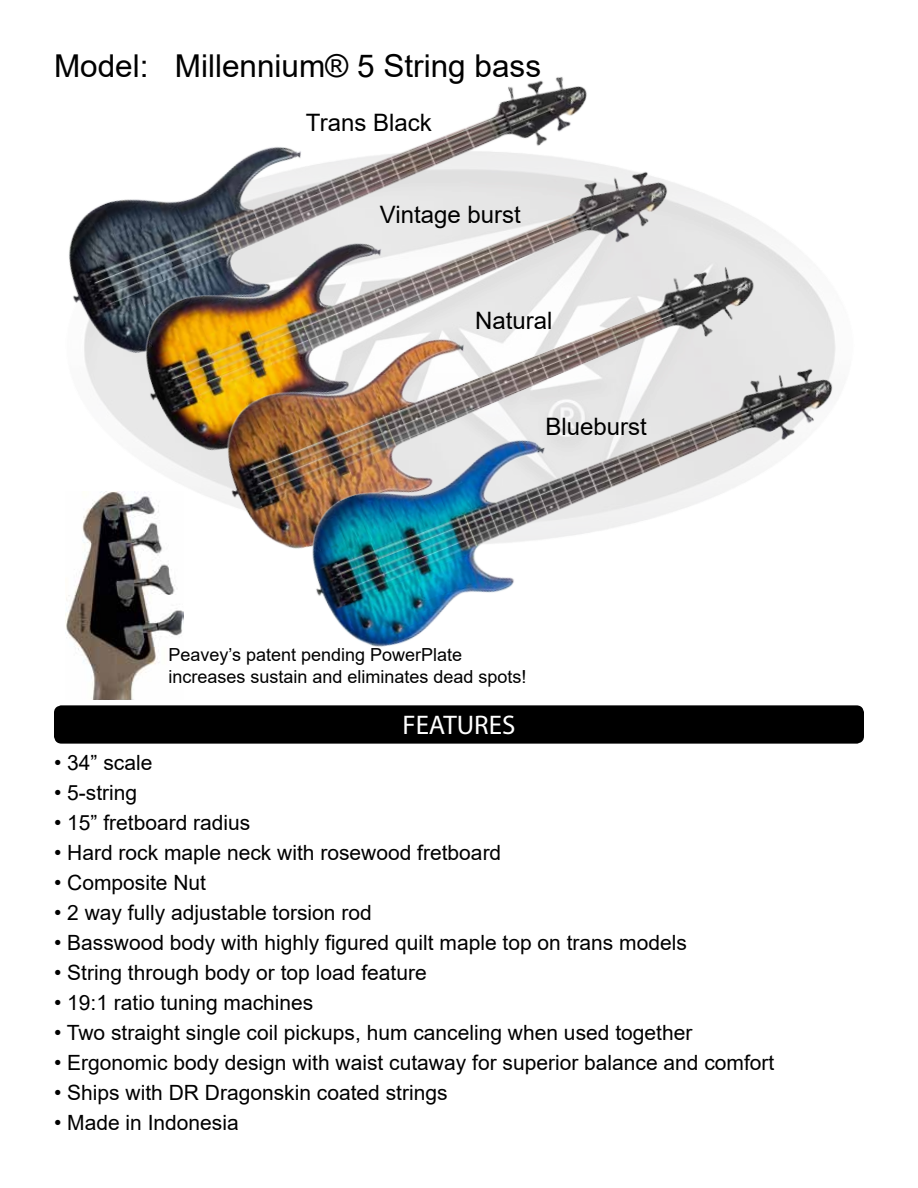
<style>
.page{position:relative;width:918px;height:1188px;background:#fff}
.page>*{position:absolute;margin:0;border:0;box-sizing:border-box;transform-origin:0 0}
.t1{font:31.5px "Arial";color:#000}
.t2{font:27px "Myriad Pro";color:#fff}
.t3{font:24px "Arial";color:#000}
.t4{font:21px "Arial";color:#000}
.t5{font:18px/21.6px "Arial";color:#000}
</style>
<div class="page">
<div style="left:54px;top:705px;width:810px;height:39px;background:#000;border-radius:8px"></div>
<img style="left:65px;top:491px;width:118px;height:208px">
<img style="left:69px;top:77px;width:518px;height:303px">
<img style="left:111px;top:104px;width:593px;height:377px">
<img style="left:196px;top:194px;width:595px;height:347px">
<img style="left:275px;top:299px;width:561px;height:348px">
<h1 class="t1" style="left:54px;top:44px;width:489px">Model: Millennium® 5 String bass</h1>
<p class="t3" style="left:306px;top:106px;width:127px">Trans Black</p>
<p class="t3" style="left:380px;top:198px;width:142px">Vintage burst</p>
<p class="t3" style="left:475px;top:304px;width:79px">Natural</p>
<p class="t3" style="left:545px;top:410px;width:103px">Blueburst</p>
<p class="t5" style="left:168px;top:644px;width:360px">Peavey’s patent pending PowerPlate increases sustain and eliminates dead spots!</p>
<p class="t2" style="left:403px;top:708px;width:114px">FEATURES</p>
<p class="t4" style="left:54px;top:748px;width:100px">• 34” scale</p>
<p class="t4" style="left:54px;top:778px;width:85px">• 5-string</p>
<p class="t4" style="left:54px;top:808px;width:198px">• 15” fretboard radius</p>
<p class="t4" style="left:54px;top:838px;width:449px">• Hard rock maple neck with rosewood fretboard</p>
<p class="t4" style="left:54px;top:868px;width:154px">• Composite Nut</p>
<p class="t4" style="left:54px;top:898px;width:319px">• 2 way fully adjustable torsion rod</p>
<p class="t4" style="left:54px;top:928px;width:634px">• Basswood body with highly figured quilt maple top on trans models</p>
<p class="t4" style="left:54px;top:958px;width:374px">• String through body or top load feature</p>
<p class="t4" style="left:54px;top:988px;width:261px">• 19:1 ratio tuning machines</p>
<p class="t4" style="left:54px;top:1018px;width:640px">• Two straight single coil pickups, hum canceling when used together</p>
<p class="t4" style="left:54px;top:1048px;width:722px">• Ergonomic body design with waist cutaway for superior balance and comfort</p>
<p class="t4" style="left:54px;top:1078px;width:395px">• Ships with DR Dragonskin coated strings</p>
<p class="t4" style="left:54px;top:1108px;width:186px">• Made in Indonesia</p>
</div>
